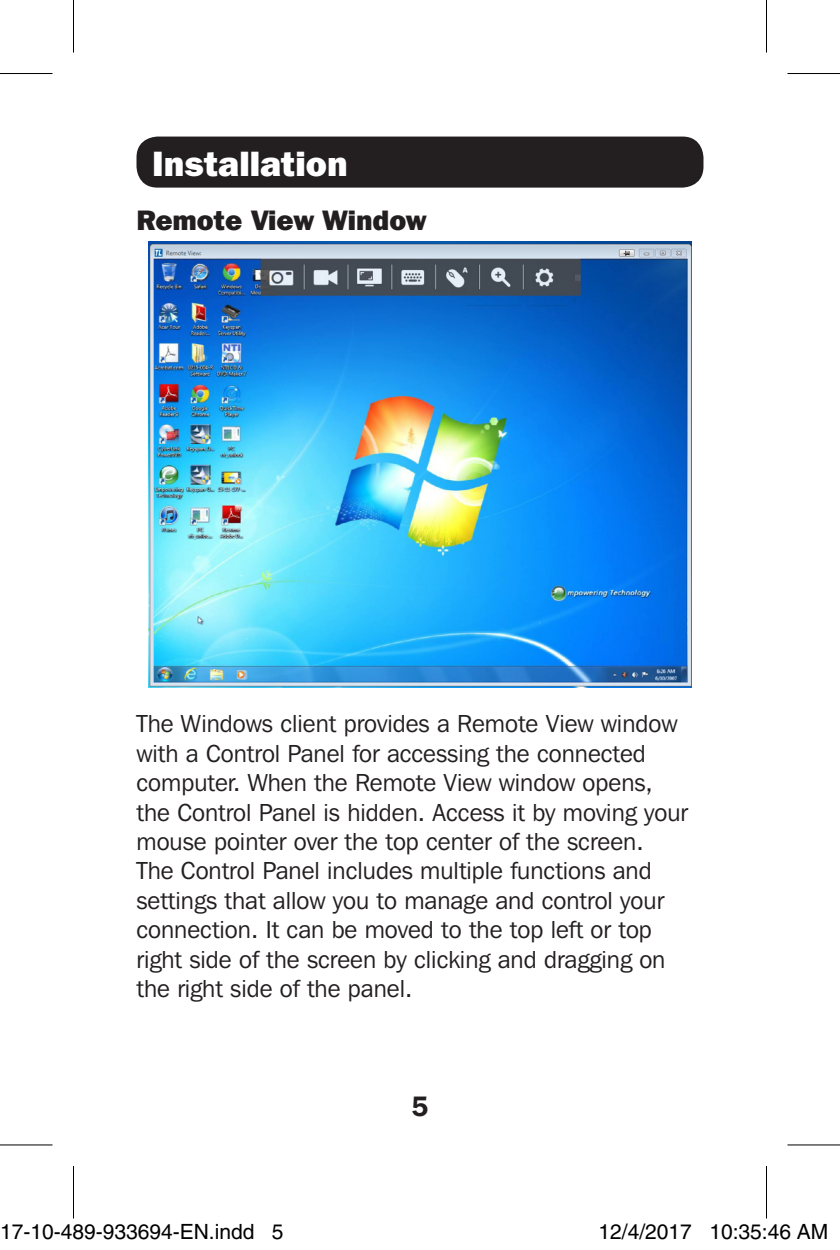
<style>
.page{position:relative;width:840px;height:1250px;background:#fff}
.page>*{position:absolute;margin:0;border:0;box-sizing:border-box;transform-origin:0 0}
.t1{font:800 35px "Franklin Gothic IT Cby BT";color:#fff}
.t2{font:800 28px "Franklin Gothic IT Cby BT";color:#231f20}
.t3{font:600 28px "Franklin Gothic IT Cby BT";color:#231f20}
.t4{font:24.5px/29.4px "Franklin Gothic IT Cby BT";color:#231f20}
.t5{font:21px "Helvetica";color:#000}
</style>
<div class="page">
<div style="left:136px;top:136px;width:568px;height:52px;background:#231f20;border-radius:21px"></div>
<img style="left:149px;top:242px;width:542px;height:445px">
<svg style="left:0;top:1145px;width:52px;height:1px"></svg>
<svg style="left:788px;top:1145px;width:52px;height:1px"></svg>
<hr style="left:0;top:73px;width:52px;height:1px;background:#000">
<hr style="left:788px;top:73px;width:52px;height:1px;background:#000">
<hr style="left:0;top:1144px;width:52px;height:1px;background:#000">
<hr style="left:788px;top:1144px;width:52px;height:1px;background:#000">
<hr style="left:73px;top:0;width:1px;height:52px;background:#000">
<hr style="left:73px;top:1166px;width:1px;height:52px;background:#000">
<hr style="left:766px;top:0;width:1px;height:52px;background:#000">
<hr style="left:766px;top:1166px;width:1px;height:52px;background:#000">
<div style="left:44px;top:1225px;width:8px;height:13px;border:1px solid #fff;border-radius:50%"></div>
<div style="left:42px;top:1224px;width:12px;height:16px;border:1px solid #fff;border-radius:50%"></div>
<div style="left:659px;top:1225px;width:8px;height:13px;border:1px solid #fff;border-radius:50%"></div>
<div style="left:657px;top:1224px;width:11px;height:16px;border:1px solid #fff;border-radius:50%"></div>
<div style="left:723px;top:1225px;width:8px;height:13px;border:1px solid #fff;border-radius:50%"></div>
<div style="left:721px;top:1224px;width:12px;height:16px;border:1px solid #fff;border-radius:50%"></div>
<p class="t1" style="left:152px;top:141px;width:197px">Installation</p>
<p class="t2" style="left:136px;top:202px;width:291px">Remote View Window</p>
<p class="t4" style="left:136px;top:708px;width:553px">The Windows client provides a Remote View window with a Control Panel for accessing the connected computer. When the Remote View window opens, the Control Panel is hidden. Access it by moving your mouse pointer over the top center of the screen.<br>The Control Panel includes multiple functions and settings that allow you to manage and control your connection. It can be moved to the top left or top right side of the screen by clicking and dragging on the right side of the panel.</p>
<p class="t3" style="left:411px;top:1089px;width:19px">5</p>
<p class="t5" style="left:0;top:1219px;width:285px">17-10-489-933694-EN.indd 5</p>
<p class="t5" style="left:598px;top:1219px;width:231px">12/4/2017 10:35:46 AM</p>
</div>
